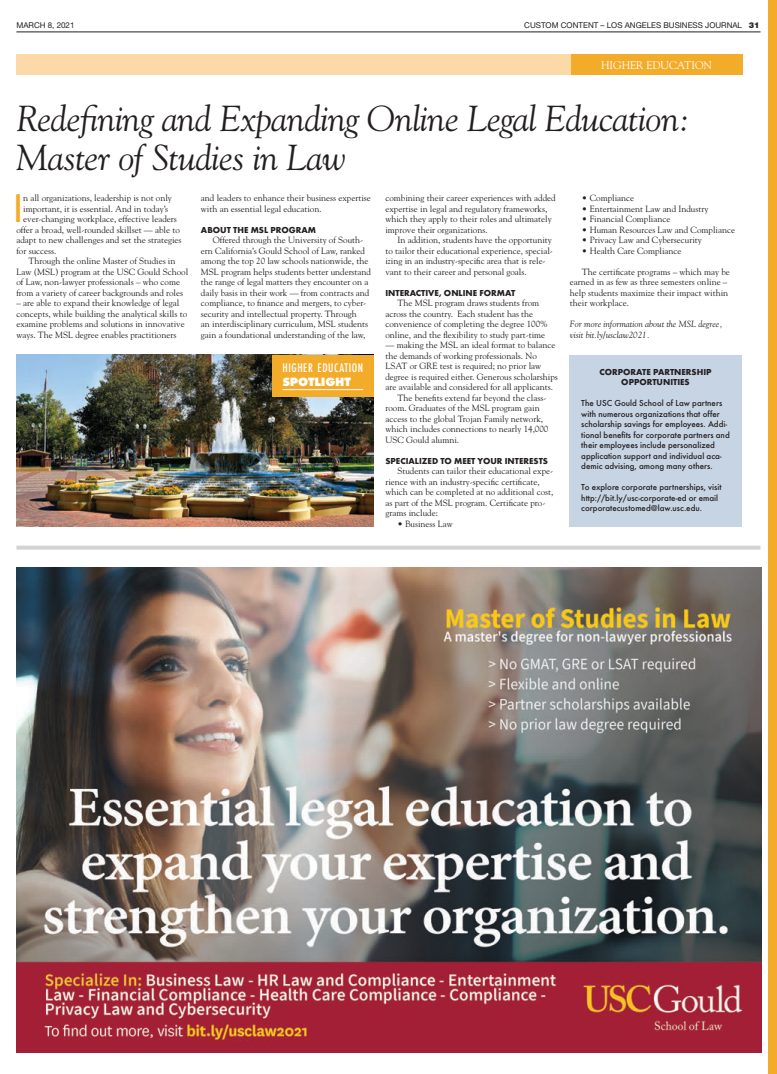
<style>
.page{position:relative;width:777px;height:1074px;background:#fff}
.page>*{position:absolute;margin:0;border:0;box-sizing:border-box;transform-origin:0 0}
.t1{font:500 condensed 36.9px "Futura";color:#f3ac2a}
.t2{font:italic 36px/38px "Goudy";letter-spacing:-.015em;color:#231f20}
.t3{font:500 condensed 13px "Futura T";letter-spacing:.045em;color:#fff}
.t4{font:800 12.5px "Futura T";letter-spacing:-.015em;color:#fff}
.t5{font:11px "Goudy";letter-spacing:-.005em;color:#fff}
.t6{font:9px/10.5px "Goudy";color:#231f20}
.t7{font:500 9px/10.5px "Futura T";color:#231f20}
.t8{font:700 9px/10.5px "Futura T";color:#231f20;text-align:center}
.t9{font:italic 9px/10.5px "Goudy";color:#231f20}
.t10{font:8px "Helvetica Neue LT Std";color:#231f20}
.s1{font-weight:900}
</style>
<div class="page">
<svg style="left:16px;top:546px;width:745px;height:4px;fill:#d1d3d4"></svg>
<div style="left:16px;top:54px;width:555px;height:21px;background:#fbdaa7"></div>
<div style="left:571px;top:54px;width:171px;height:21px;background:#f3ac2a"></div>
<div style="left:769px;top:0;width:8px;height:1074px;background:#f3ac2a"></div>
<hr style="left:16px;top:32px;width:745px;height:1px;background:#231f20">
<img style="left:16px;top:567px;width:746px;height:486px">
<div style="left:569px;top:355px;width:173px;height:172px;background:#c7d4e3"></div>
<img style="left:17px;top:355px;width:356px;height:171px">
<div style="left:272px;top:355px;width:101px;height:42px;background:#f3ac2a"></div>
<hr style="left:282px;top:389px;width:81px;height:1px;background:#fff">
<p class="t10" style="left:16px;top:20px;width:60px">MARCH 8, 2021</p>
<p class="t10" style="left:524px;top:20px;width:237px">CUSTOM CONTENT – LOS ANGELES BUSINESS JOURNAL <span class="s1">31</span></p>
<p class="t5" style="left:601px;top:58px;width:113px">HIGHER EDUCATION</p>
<h2 class="t2" style="left:16px;top:99px;width:675px">Redefining and Expanding Online Legal Education:<br>Master of Studies in Law</h2>
<h1 class="t1" style="left:14px;top:185px;width:10px">I</h1>
<p class="t6" style="left:23px;top:192px;width:150px">n all organizations, leadership is not only</p>
<p class="t6" style="left:23px;top:203px;width:147px">important, it is essential. And in today’s</p>
<p class="t6" style="left:23px;top:213px;width:155px">ever-changing workplace, effective leaders</p>
<p class="t6" style="left:16px;top:224px;width:165px">offer a broad, well-rounded skillset — able to</p>
<p class="t6" style="left:16px;top:234px;width:167px">adapt to new challenges and set the strategies</p>
<p class="t6" style="left:16px;top:245px;width:41px">for success.</p>
<p class="t6" style="left:28px;top:255px;width:148px">Through the online Master of Studies in</p>
<p class="t6" style="left:16px;top:266px;width:173px">Law (MSL) program at the USC Gould School</p>
<p class="t6" style="left:16px;top:276px;width:165px">of Law, non-lawyer professionals – who come</p>
<p class="t6" style="left:16px;top:287px;width:168px">from a variety of career backgrounds and roles</p>
<p class="t6" style="left:16px;top:297px;width:172px">– are able to expand their knowledge of legal concepts, while building the analytical skills to examine problems and solutions in innovative ways. The MSL degree enables practitioners</p>
<p class="t6" style="left:201px;top:192px;width:171px">and leaders to enhance their business expertise with an essential legal education.</p>
<p class="t8" style="left:201px;top:224px;width:117px">ABOUT THE MSL PROGRAM</p>
<p class="t6" style="left:201px;top:234px;width:172px;text-indent:12px">Offered through the University of South&shy;ern California’s Gould School of Law, ranked among the top 20 law schools nationwide, the MSL program helps students better understand the range of legal matters they encounter on a daily basis in their work — from contracts and compliance, to finance and mergers, to cyber&shy;security and intellectual property. Through<br>an interdisciplinary curriculum, MSL students gain a foundational understanding of the law,</p>
<h3 class="t3" style="left:282px;top:360px;width:82px">HIGHER EDUCATION</h3>
<h3 class="t4" style="left:282px;top:374px;width:70px">SPOTLIGHT</h3>
<p class="t6" style="left:385px;top:192px;width:172px">combining their career experiences with added expertise in legal and regulatory frameworks, which they apply to their roles and ultimately improve their organizations.</p>
<p class="t6" style="left:385px;top:234px;width:169px;text-indent:12px">In addition, students have the opportunity to tailor their educational experience, special&shy;izing in an industry-specific area that is rele&shy;vant to their career and personal goals.</p>
<p class="t8" style="left:385px;top:287px;width:131px">INTERACTIVE, ONLINE FORMAT</p>
<p class="t6" style="left:385px;top:297px;width:164px;text-indent:12px">The MSL program draws students from across the country. Each student has the convenience of completing the degree 100% online, and the flexibility to study part-time</p>
<p class="t6" style="left:385px;top:339px;width:171px">— making the MSL an ideal format to balance</p>
<p class="t6" style="left:385px;top:350px;width:153px">the demands of working professionals. No</p>
<p class="t6" style="left:385px;top:360px;width:157px">LSAT or GRE test is required; no prior law</p>
<p class="t6" style="left:385px;top:371px;width:174px">degree is required either. Generous scholarships</p>
<p class="t6" style="left:385px;top:381px;width:169px">are available and considered for all applicants.</p>
<p class="t6" style="left:397px;top:392px;width:150px">The benefits extend far beyond the class-</p>
<p class="t6" style="left:385px;top:402px;width:156px">room. Graduates of the MSL program gain</p>
<p class="t6" style="left:385px;top:413px;width:159px">access to the global Trojan Family network,</p>
<p class="t6" style="left:385px;top:423px;width:164px">which includes connections to nearly 14,000</p>
<p class="t6" style="left:385px;top:434px;width:75px">USC Gould alumni.</p>
<p class="t8" style="left:385px;top:455px;width:164px">SPECIALIZED TO MEET YOUR INTERESTS</p>
<p class="t6" style="left:385px;top:465px;width:169px;text-indent:12px">Students can tailor their educational expe&shy;rience with an industry-specific certificate, which can be completed at no additional cost, as part of the MSL program. Certificate pro&shy;grams include:</p>
<p class="t6" style="left:397px;top:518px;width:57px">• Business Law</p>
<p class="t6" style="left:582px;top:192px;width:54px">• Compliance</p>
<p class="t6" style="left:582px;top:203px;width:128px">• Entertainment Law and Industry</p>
<p class="t6" style="left:582px;top:213px;width:90px">• Financial Compliance</p>
<p class="t6" style="left:582px;top:224px;width:155px">• Human Resources Law and Compliance</p>
<p class="t6" style="left:582px;top:235px;width:121px">• Privacy Law and Cybersecurity</p>
<p class="t6" style="left:582px;top:245px;width:101px">• Health Care Compliance</p>
<p class="t6" style="left:570px;top:266px;width:161px;text-indent:12px">The certificate programs – which may be earned in as few as three semesters online – help students maximize their impact within their workplace.</p>
<p class="t9" style="left:570px;top:319px;width:154px">For more information about the MSL degree, visit bit.ly/usclaw2021.</p>
<p class="t8" style="left:600px;top:366px;width:114px">CORPORATE PARTNERSHIP<br>OPPORTUNITIES</p>
<p class="t7" style="left:581px;top:398px;width:150px">The USC Gould School of Law partners with numerous organizations that offer scholarship savings for employees. Addi&shy;tional benefits for corporate partners and their employees include personalized application support and individual aca&shy;demic advising, among many others.</p>
<p class="t7" style="left:581px;top:482px;width:142px">To explore corporate partnerships, visit http://bit.ly/usc-corporate-ed or email corporatecustomed@law.usc.edu.</p>
</div>
